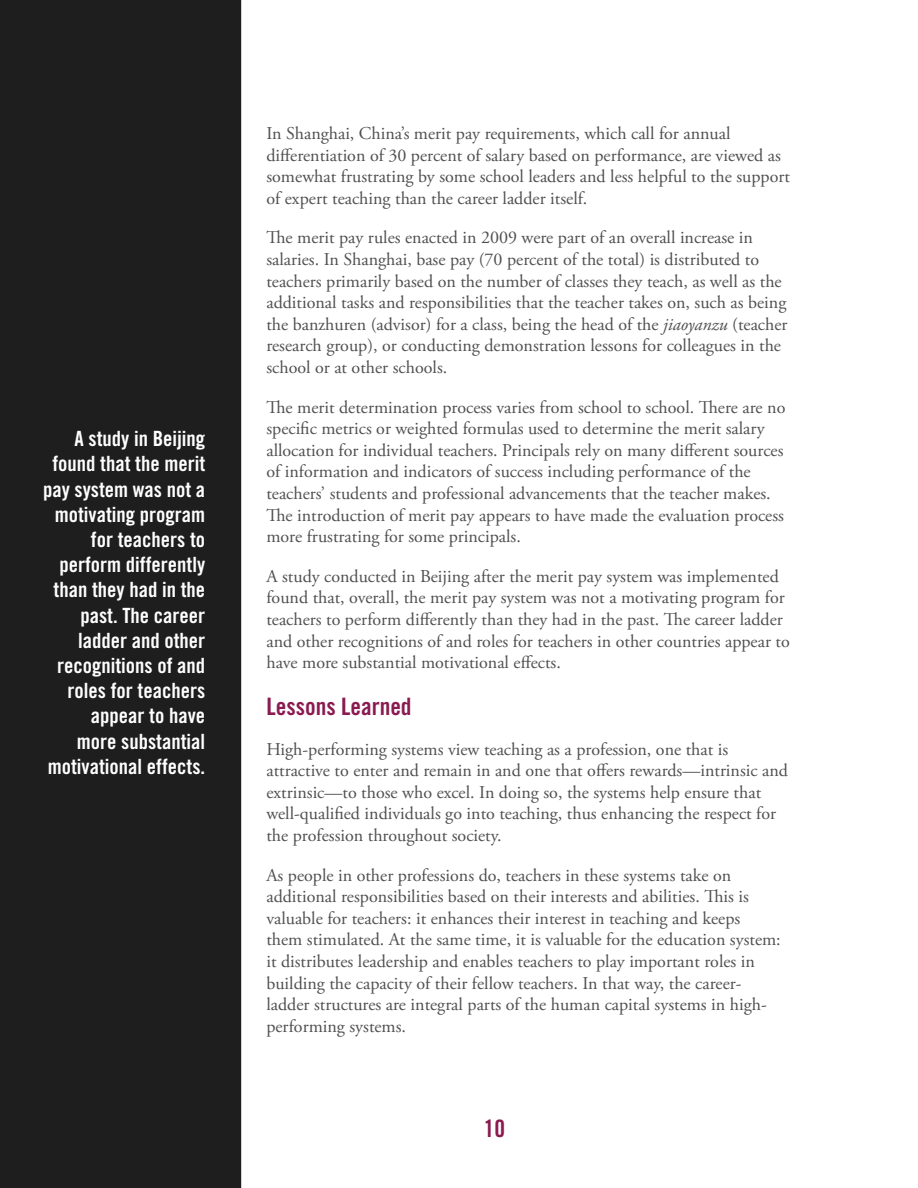
<style>
.page{position:relative;width:918px;height:1188px;background:#fff}
.page>*{position:absolute;margin:0;border:0;box-sizing:border-box;transform-origin:0 0}
.Heading_1{font:24px "Trade Gothic Bold Cond Twenty";color:#8a1a50}
.Heading_2{font:21px/25.2px "Trade Gothic Bold Cond Twenty";color:#fff;text-align:right}
.t1{font:18px/21.6px "Adobe Garamond Pro";color:#505052}
.s1{font-style:italic}
</style>
<div class="page">
<div style="left:1px;top:1px;width:239px;height:1186px;background:#1d1e1d"></div>
<div style="left:0;top:0;width:241px;height:1188px;border:2px solid #1d1e1d"></div>
<p class="Heading_2" style="left:43px;top:426px;width:164px">A study in Beijing found that the merit pay system was not a motivating program for teachers to perform differently than they had in the past. The career ladder and other recognitions of and roles for teachers appear to have<br>more substantial motivational effects.</p>
<p class="t1" style="left:266px;top:123px;width:525px">In Shanghai, China’s merit pay requirements, which call for annual differentiation of 30 percent of salary based on performance, are viewed as somewhat frustrating by some school leaders and less helpful to the support of expert teaching than the career ladder itself.</p>
<p class="t1" style="left:266px;top:228px;width:523px">The merit pay rules enacted in 2009 were part of an overall increase in salaries. In Shanghai, base pay (70 percent of the total) is distributed to teachers primarily based on the number of classes they teach, as well as the additional tasks and responsibilities that the teacher takes on, such as being the banzhuren (advisor) for a class, being the head of the <span class="s1">jiaoyanzu</span> (teacher research group), or conducting demonstration lessons for colleagues in the school or at other schools.</p>
<p class="t1" style="left:266px;top:397px;width:521px">The merit determination process varies from school to school. There are no specific metrics or weighted formulas used to determine the merit salary allocation for individual teachers. Principals rely on many different sources of information and indicators of success including performance of the teachers’ students and professional advancements that the teacher makes.<br>The introduction of merit pay appears to have made the evaluation process more frustrating for some principals.</p>
<p class="t1" style="left:266px;top:566px;width:525px">A study conducted in Beijing after the merit pay system was implemented found that, overall, the merit pay system was not a motivating program for teachers to perform differently than they had in the past. The career ladder and other recognitions of and roles for teachers in other countries appear to have more substantial motivational effects.</p>
<p class="Heading_1" style="left:266px;top:692px;width:147px">Lessons Learned</p>
<p class="t1" style="left:266px;top:739px;width:523px">High-performing systems view teaching as a profession, one that is attractive to enter and remain in and one that offers rewards—intrinsic and extrinsic—to those who excel. In doing so, the systems help ensure that well-qualified individuals go into teaching, thus enhancing the respect for the profession throughout society.</p>
<p class="t1" style="left:266px;top:865px;width:516px">As people in other professions do, teachers in these systems take on additional responsibilities based on their interests and abilities. This is valuable for teachers: it enhances their interest in teaching and keeps them stimulated. At the same time, it is valuable for the education system: it distributes leadership and enables teachers to play important roles in building the capacity of their fellow teachers. In that way, the career&shy;ladder structures are integral parts of the human capital systems in high&shy;performing systems.</p>
<h1 class="Heading_1" style="left:484px;top:1113px;width:23px">10</h1>
</div>
